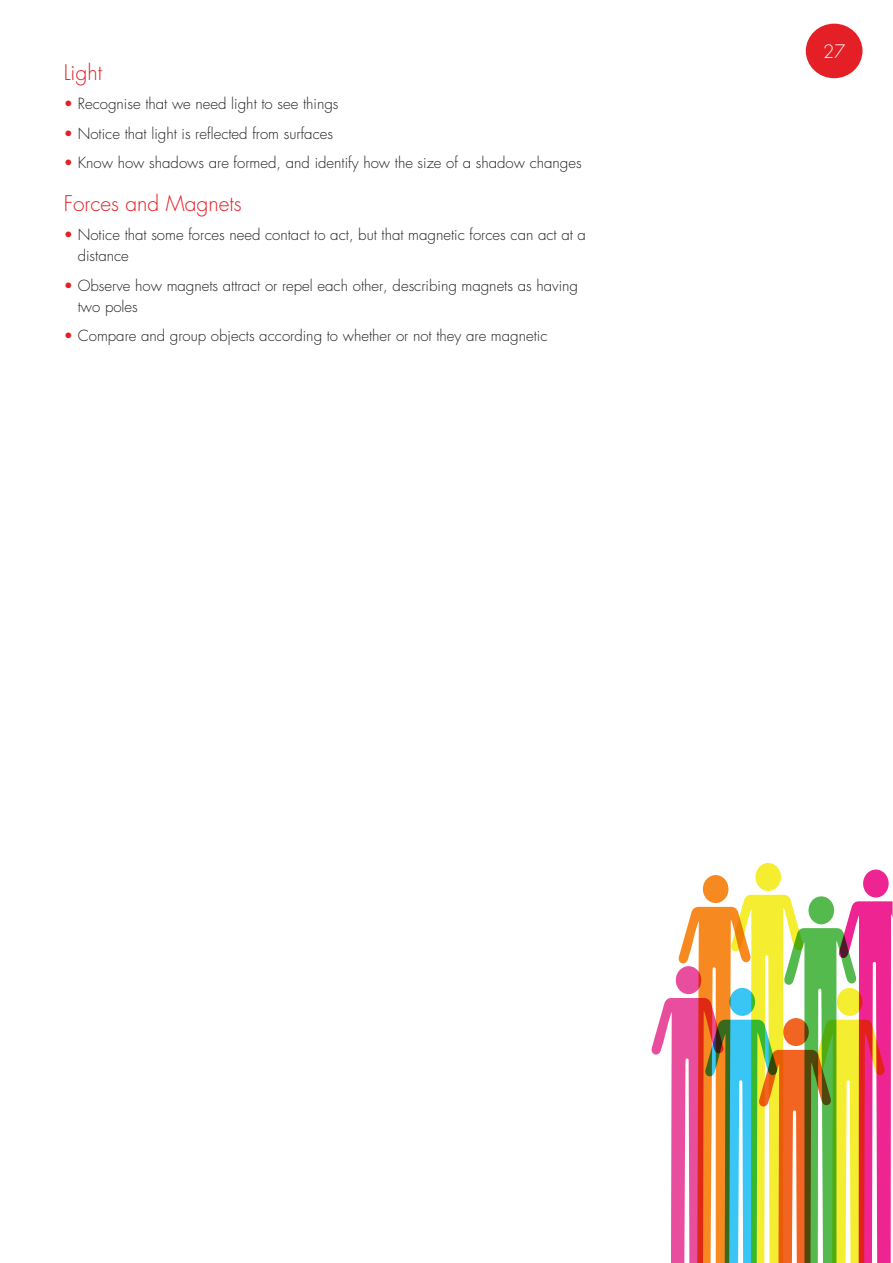
<style>
.page{position:relative;width:893px;height:1263px;background:#fff}
.page>*{position:absolute;margin:0;border:0;box-sizing:border-box;transform-origin:0 0}
.t1{font:300 21px "Futura";color:#e41f25}
.t2{font:300 18px "Futura";color:#fff}
.List_Paragraph{font:300 15px/21px "Futura";color:#231f20}
.s1{color:#e41f25}
</style>
<div class="page">
<div style="left:806px;top:24px;width:56px;height:54px;background:#e41f25;border-radius:50%"></div>
<svg style="left:651px;top:863px;width:242px;height:400px"></svg>
<p class="t1" style="left:64px;top:59px;width:40px">Light</p>
<p class="List_Paragraph" style="left:64px;top:94px;width:276px"><span class="s1">•</span> Recognise that we need light to see things</p>
<p class="List_Paragraph" style="left:64px;top:123px;width:271px"><span class="s1">•</span> Notice that light is reflected from surfaces</p>
<p class="List_Paragraph" style="left:64px;top:153px;width:519px"><span class="s1">•</span> Know how shadows are formed, and identify how the size of a shadow changes</p>
<p class="t1" style="left:64px;top:190px;width:179px">Forces and Magnets</p>
<p class="List_Paragraph" style="left:78px;top:224px;width:510px;text-indent:-14px"><span class="s1">•</span> Notice that some forces need contact to act, but that magnetic forces can act at a distance</p>
<p class="List_Paragraph" style="left:78px;top:275px;width:502px;text-indent:-14px"><span class="s1">•</span> Observe how magnets attract or repel each other, describing magnets as having two poles</p>
<p class="List_Paragraph" style="left:64px;top:325px;width:485px"><span class="s1">•</span> Compare and group objects according to whether or not they are magnetic</p>
<p class="t2" style="left:823px;top:40px;width:24px">27</p>
</div>
